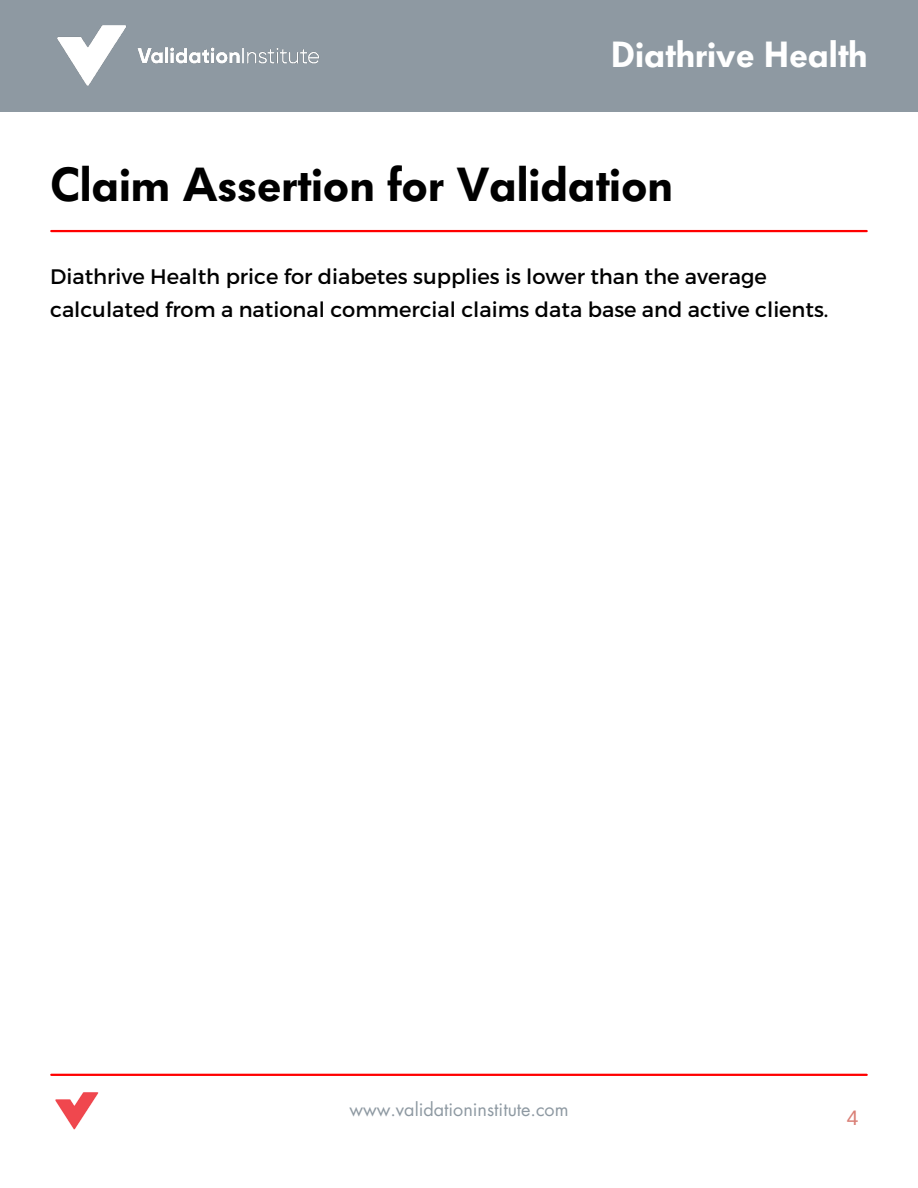
<style>
.page{position:relative;width:918px;height:1188px;background:#fff}
.page>*{position:absolute;margin:0;border:0;box-sizing:border-box;transform-origin:0 0}
.t1{font:600 47.25px "Futura BQ";color:#000}
.t2{font:600 36px "Futura BQ";color:#fff}
.t3{font:21px/32.7px "Montserrat";color:#000}
.t4{font:21px "Arimo";color:#d97f76}
.t5{font:18px "Futura LT";color:#8e99a2}
</style>
<div class="page">
<div style="left:0;top:0;width:918px;height:112px;background:#8e99a2"></div>
<img style="left:57px;top:25px;width:262px;height:61px">
<hr style="left:51px;top:1074px;width:816px;height:2px;background:#f00">
<img style="left:55px;top:1092px;width:44px;height:38px">
<hr style="left:51px;top:230px;width:816px;height:2px;background:#f00">
<p class="t2" style="left:611px;top:33px;width:258px">Diathrive Health</p>
<h1 class="t1" style="left:50px;top:157px;width:625px">Claim Assertion for Validation</h1>
<h2 class="t3" style="left:50px;top:259px;width:780px">Diathrive Health price for diabetes supplies is lower than the average calculated from a national commercial claims data base and active clients.</h2>
<h3 class="t5" style="left:349px;top:1098px;width:221px">www.validationinstitute.com</h3>
<p class="t4" style="left:847px;top:1106px;width:13px">4</p>
</div>
